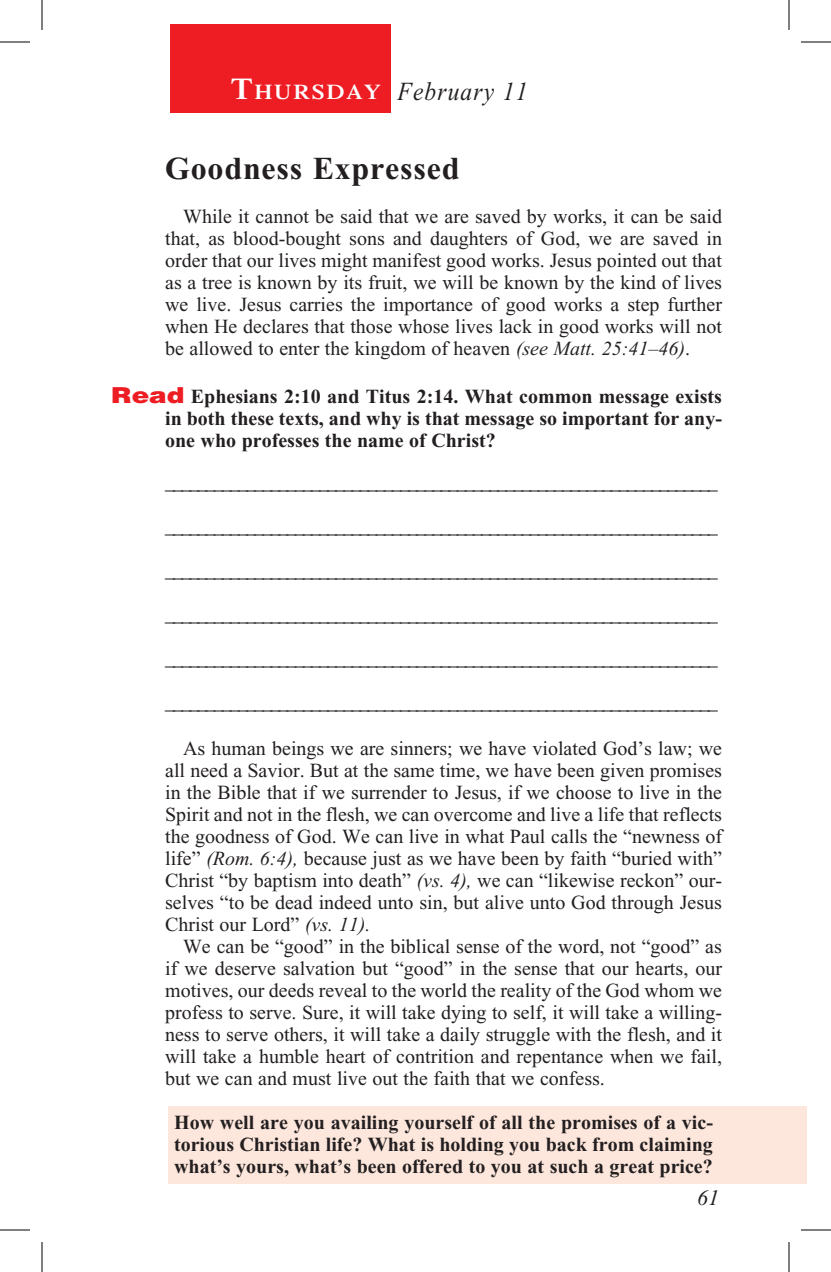
<style>
.page{position:relative;width:831px;height:1272px;background:#fff}
.page>*{position:absolute;margin:0;border:0;box-sizing:border-box;transform-origin:0 0}
._01-Daily_head{font:700 32px "Times New Roman";letter-spacing:.025em;color:#231f20}
._00-Month-Day{font:italic 26px "Times New Roman";letter-spacing:.05em;color:#231f20;scale:.9 1}
.t1{font:italic 22px "Times New Roman";color:#231f20}
.t2{font:600 21px "Times";letter-spacing:.07em;color:#fff;scale:1.1 1}
._4-Body_Copy{font:20px/22px "Times New Roman";color:#231f20;text-align:justify}
.Ruled_lines_w_text{font:italic 20px "Times New Roman";color:#231f20}
.x-screened_box-text{font:700 20px/22px "Times New Roman";color:#231f20;text-align:justify}
._6-question{font:700 20px/22px "Times New Roman";color:#231f20;text-align:justify}
.s1{font-size:30px}
.s2{font-style:italic}
.s3{font-family:"Helvetica";font-weight:900;font-size:22px;color:#ee1d23}
</style>
<div class="page">
<div style="left:168px;top:1107px;width:639px;height:77px;background:#fde7dc"></div>
<div style="left:170px;top:24px;width:220px;height:88px;background:#ee1d23"></div>
<hr style="left:0;top:42px;width:30px;height:1px;background:#000">
<hr style="left:801px;top:42px;width:30px;height:1px;background:#000">
<hr style="left:0;top:1230px;width:30px;height:1px;background:#000">
<hr style="left:801px;top:1230px;width:30px;height:1px;background:#000">
<hr style="left:42px;top:0;width:1px;height:30px;background:#000">
<hr style="left:42px;top:1242px;width:1px;height:30px;background:#000">
<hr style="left:789px;top:0;width:1px;height:30px;background:#000">
<hr style="left:789px;top:1242px;width:1px;height:30px;background:#000">
<p class="t2" style="left:231px;top:80px;width:138px"><span class="s1">T</span>HURSDAY</p>
<p class="_00-Month-Day" style="left:398px;top:77px;width:146px">February 11</p>
<p class="_01-Daily_head" style="left:165px;top:150px;width:296px">Goodness Expressed</p>
<p class="_4-Body_Copy" style="left:165px;top:205px;width:559px;text-indent:18px">While it cannot be said that we are saved by works, it can be said that, as blood-bought sons and daughters of God, we are saved in order that our lives might manifest good works. Jesus pointed out that as a tree is known by its fruit, we will be known by the kind of lives we live. Jesus carries the importance of good works a step further when He declares that those whose lives lack in good works will not be allowed to enter the kingdom of heaven <span class="s2">(see Matt. 25:41–46)</span>.</p>
<p class="_6-question" style="left:165px;top:385px;width:558px;text-indent:-54px"><span class="s3">Read</span> Ephesians 2:10 and Titus 2:14. What common message exists in both these texts, and why is that message so important for any&shy;one who professes the name of Christ?</p>
<p class="Ruled_lines_w_text" style="left:165px;top:472px;width:554px">____________________________________________________________________</p>
<p class="Ruled_lines_w_text" style="left:165px;top:516px;width:554px">____________________________________________________________________</p>
<p class="Ruled_lines_w_text" style="left:165px;top:560px;width:554px">____________________________________________________________________</p>
<p class="Ruled_lines_w_text" style="left:165px;top:604px;width:554px">____________________________________________________________________</p>
<p class="Ruled_lines_w_text" style="left:165px;top:648px;width:554px">____________________________________________________________________</p>
<p class="Ruled_lines_w_text" style="left:165px;top:692px;width:554px">____________________________________________________________________</p>
<p class="_4-Body_Copy" style="left:165px;top:737px;width:559px;text-indent:18px">As human beings we are sinners; we have violated God’s law; we all need a Savior. But at the same time, we have been given promises in the Bible that if we surrender to Jesus, if we choose to live in the Spirit and not in the flesh, we can overcome and live a life that reflects the goodness of God. We can live in what Paul calls the “newness of life” <span class="s2">(Rom. 6:4),</span> because just as we have been by faith “buried with” Christ “by baptism into death” <span class="s2">(vs. 4),</span> we can “likewise reckon” our&shy;selves “to be dead indeed unto sin, but alive unto God through Jesus Christ our Lord” <span class="s2">(vs. 11).</span></p>
<p class="_4-Body_Copy" style="left:165px;top:935px;width:559px;text-indent:18px">We can be “good” in the biblical sense of the word, not “good” as if we deserve salvation but “good” in the sense that our hearts, our motives, our deeds reveal to the world the reality of the God whom we profess to serve. Sure, it will take dying to self, it will take a willing&shy;ness to serve others, it will take a daily struggle with the flesh, and it will take a humble heart of contrition and repentance when we fail, but we can and must live out the faith that we confess.</p>
<p class="x-screened_box-text" style="left:174px;top:1111px;width:540px">How well are you availing yourself of all the promises of a vic&shy;torious Christian life? What is holding you back from claiming what’s yours, what’s been offered to you at such a great price?</p>
<p class="t1" style="left:697px;top:1186px;width:23px">61</p>
</div>
